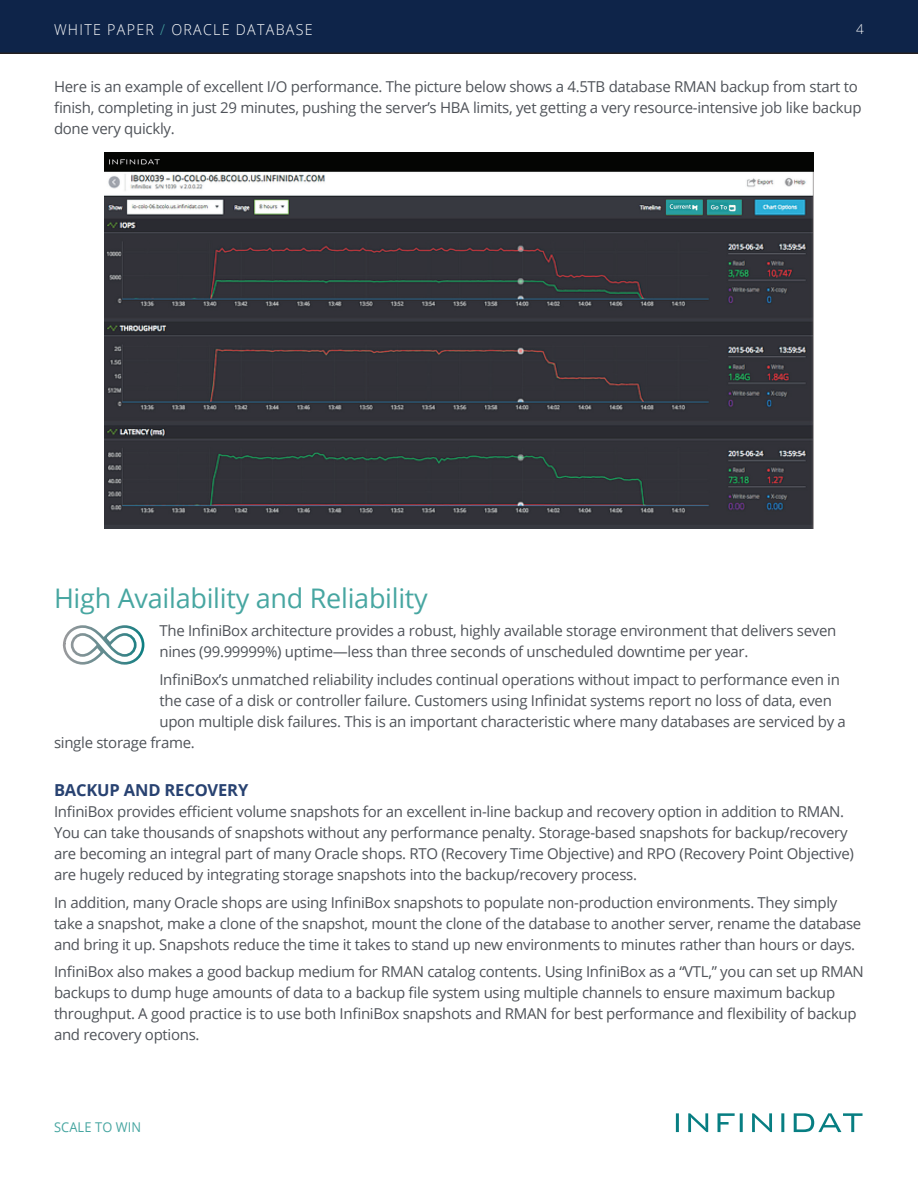
<style>
.page{position:relative;width:918px;height:1188px;background:#fff}
.page>*{position:absolute;margin:0;border:0;box-sizing:border-box;transform-origin:0 0}
.Subhead_klarge_green{font:27px "Open Sans";letter-spacing:-.01em;color:#47a6a1}
.Subhead_Blue{font:700 16.5px "Open Sans";letter-spacing:-.01em;color:#284271}
.Body_10pt_14pt_lead{font:15px/21px "Open Sans";letter-spacing:-.02em;color:#4f5359}
.t1{font:300 15px "Open Sans";letter-spacing:.09em;color:#fff;scale:.95 1}
.t2{font:13.5px "Open Sans";letter-spacing:.01em;color:#47a6a1;scale:.95 1}
.t3{font:300 13.5px "Open Sans";color:#fff}
.t4{font:8.85px "Myriad Pro";color:#231f20}
.s1{color:#47a6a1}
</style>
<div class="page">
<svg style="left:676px;top:1113px;width:187px;height:19px"></svg>
<div style="left:0;top:0;width:918px;height:54px;background:#0e2449"></div>
<img style="left:105px;top:152px;width:708px;height:377px">
<svg style="left:62px;top:625px;width:83px;height:40px"></svg>
<p class="t1" style="left:54px;top:20px;width:274px">WHITE PAPER <span class="s1">/</span> ORACLE DATABASE</p>
<p class="t3" style="left:856px;top:20px;width:9px">4</p>
<p class="Body_10pt_14pt_lead" style="left:54px;top:76px;width:809px">Here is an example of excellent I/O performance. The picture below shows a 4.5TB database RMAN backup from start to finish, completing in just 29 minutes, pushing the server’s HBA limits, yet getting a very resource-intensive job like backup done very quickly.</p>
<p class="Subhead_klarge_green" style="left:54px;top:580px;width:375px">High Availability and Reliability</p>
<p class="Body_10pt_14pt_lead" style="left:159px;top:620px;width:679px">The InfiniBox architecture provides a robust, highly available storage environment that delivers seven nines (99.99999%) uptime—less than three seconds of unscheduled downtime per year.</p>
<p class="Body_10pt_14pt_lead" style="left:159px;top:669px;width:682px">InfiniBox’s unmatched reliability includes continual operations without impact to performance even in</p>
<p class="Body_10pt_14pt_lead" style="left:159px;top:690px;width:674px">the case of a disk or controller failure. Customers using Infinidat systems report no loss of data, even</p>
<p class="Body_10pt_14pt_lead" style="left:159px;top:711px;width:688px">upon multiple disk failures. This is an important characteristic where many databases are serviced by a</p>
<p class="Body_10pt_14pt_lead" style="left:54px;top:732px;width:142px">single storage frame.</p>
<p class="Subhead_Blue" style="left:54px;top:778px;width:196px">BACKUP AND RECOVERY</p>
<p class="Body_10pt_14pt_lead" style="left:54px;top:801px;width:801px">InfiniBox provides efficient volume snapshots for an excellent in-line backup and recovery option in addition to RMAN.<br>You can take thousands of snapshots without any performance penalty. Storage-based snapshots for backup/recovery are becoming an integral part of many Oracle shops. RTO (Recovery Time Objective) and RPO (Recovery Point Objective) are hugely reduced by integrating storage snapshots into the backup/recovery process.</p>
<p class="Body_10pt_14pt_lead" style="left:54px;top:891px;width:809px">In addition, many Oracle shops are using InfiniBox snapshots to populate non-production environments. They simply take a snapshot, make a clone of the snapshot, mount the clone of the database to another server, rename the database and bring it up. Snapshots reduce the time it takes to stand up new environments to minutes rather than hours or days.</p>
<p class="Body_10pt_14pt_lead" style="left:54px;top:961px;width:811px">InfiniBox also makes a good backup medium for RMAN catalog contents. Using InfiniBox as a “VTL,” you can set up RMAN backups to dump huge amounts of data to a backup file system using multiple channels to ensure maximum backup throughput. A good practice is to use both InfiniBox snapshots and RMAN for best performance and flexibility of backup and recovery options.</p>
<p class="t4" style="left:190px;top:642px;width:36px">reliability</p>
<p class="t4" style="left:190px;top:991px;width:35px">petabyte</p>
<p class="t2" style="left:54px;top:1118px;width:93px">SCALE TO WIN</p>
</div>
